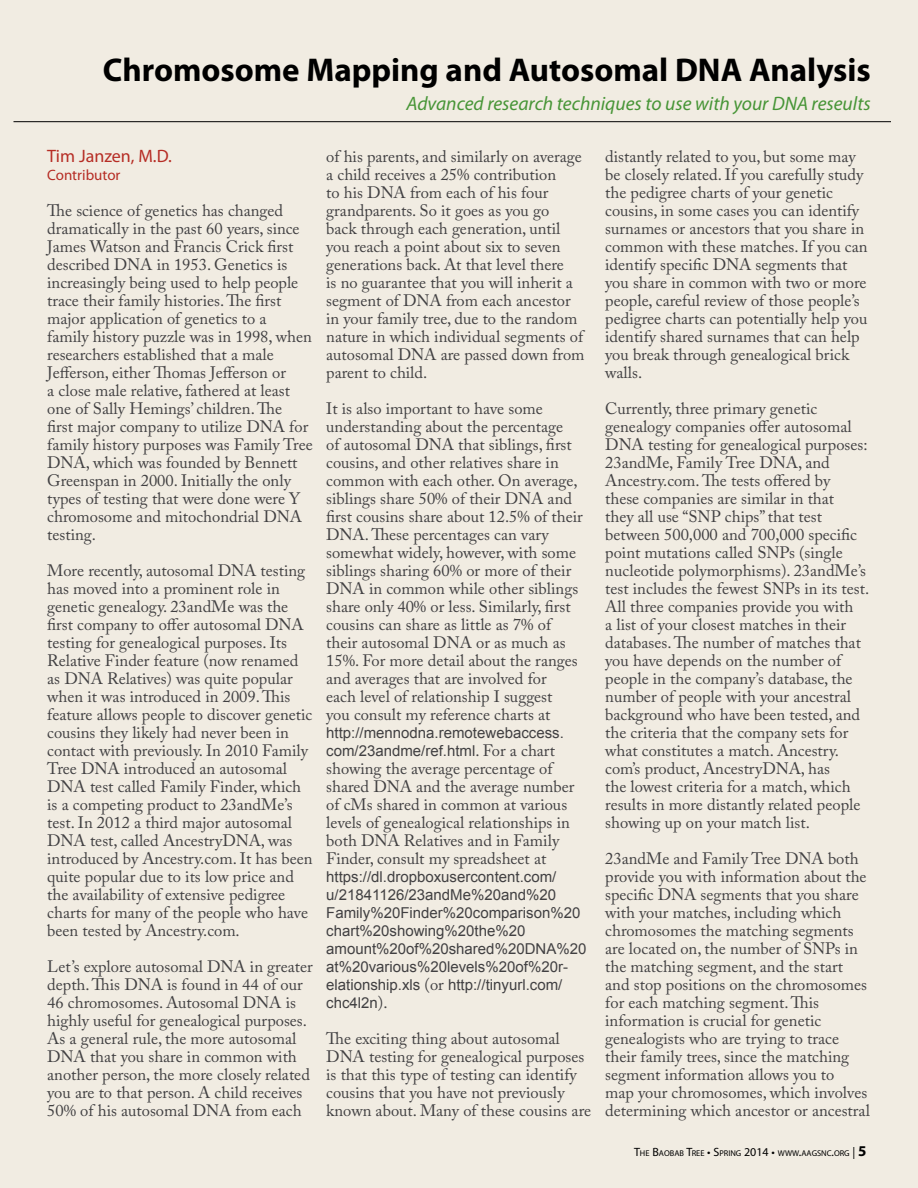
<style>
.page{position:relative;width:918px;height:1188px;background:#f1ece2}
.page>*{position:absolute;margin:0;border:0;box-sizing:border-box;transform-origin:0 0}
.t1{font:700 33px "Myriad Pro";color:#000}
.t2{font:italic 19.5px "Myriad Pro";color:#479537}
.t3{font:18px "Myriad Pro";color:#b62d25}
.t4{font:16.5px/18px "Adobe Caslon Pro";color:#414042}
.t5{font:15px/18px "Arial";color:#414042}
.t6{font:15px "Myriad Pro";color:#b62d25}
.t7{font:8.4px "Myriad Pro";color:#000}
.s1{font-family:"Adobe Caslon Pro";font-size:16.5px}
.s2{font-size:12px}
.s3{font-weight:700;font-size:15px}
</style>
<div class="page">
<hr style="left:14px;top:121px;width:877px;height:1px;background:#000">
<h1 class="t1" style="left:103px;top:48px;width:769px">Chromosome Mapping and Autosomal DNA Analysis</h1>
<p class="t2" style="left:406px;top:91px;width:466px">Advanced research techniques to use with your DNA reseults</p>
<p class="t3" style="left:47px;top:145px;width:126px">Tim Janzen, M.D.</p>
<p class="t6" style="left:47px;top:166px;width:75px">Contributor</p>
<p class="t4" style="left:47px;top:201px;width:267px">The science of genetics has changed dramatically in the past 60 years, since James Watson and Francis Crick first described DNA in 1953. Genetics is increasingly being used to help people trace their family histories. The first major application of genetics to a<br>family history puzzle was in 1998, when researchers established that a male Jefferson, either Thomas Jefferson or<br>a close male relative, fathered at least one of Sally Hemings’ children. The<br>first major company to utilize DNA for family history purposes was Family Tree DNA, which was founded by Bennett Greenspan in 2000. Initially the only types of testing that were done were Y chromosome and mitochondrial DNA testing.</p>
<p class="t4" style="left:47px;top:561px;width:267px">More recently, autosomal DNA testing has moved into a prominent role in genetic genealogy. 23andMe was the first company to offer autosomal DNA testing for genealogical purposes. Its Relative Finder feature (now renamed as DNA Relatives) was quite popular when it was introduced in 2009. This feature allows people to discover genetic cousins they likely had never been in contact with previously. In 2010 Family Tree DNA introduced an autosomal DNA test called Family Finder, which is a competing product to 23andMe’s test. In 2012 a third major autosomal DNA test, called AncestryDNA, was introduced by Ancestry.com. It has been quite popular due to its low price and the availability of extensive pedigree charts for many of the people who have been tested by Ancestry.com.</p>
<p class="t4" style="left:47px;top:957px;width:267px">Let’s explore autosomal DNA in greater depth. This DNA is found in 44 of our 46 chromosomes. Autosomal DNA is highly useful for genealogical purposes.<br>As a general rule, the more autosomal DNA that you share in common with another person, the more closely related you are to that person. A child receives 50% of his autosomal DNA from each</p>
<p class="t4" style="left:326px;top:147px;width:260px">of his parents, and similarly on average a child receives a 25% contribution<br>to his DNA from each of his four grandparents. So it goes as you go<br>back through each generation, until you reach a point about six to seven generations back. At that level there<br>is no guarantee that you will inherit a segment of DNA from each ancestor in your family tree, due to the random nature in which individual segments of autosomal DNA are passed down from parent to child.</p>
<p class="t4" style="left:326px;top:399px;width:258px">It is also important to have some understanding about the percentage<br>of autosomal DNA that siblings, first cousins, and other relatives share in common with each other. On average, siblings share 50% of their DNA and first cousins share about 12.5% of their DNA. These percentages can vary somewhat widely, however, with some siblings sharing 60% or more of their DNA in common while other siblings share only 40% or less. Similarly, first cousins can share as little as 7% of their autosomal DNA or as much as 15%. For more detail about the ranges and averages that are involved for<br>each level of relationship I suggest<br>you consult my reference charts at</p>
<p class="t5" style="left:326px;top:724px;width:239px">http://mennodna.remotewebaccess. com/23andme/ref.html<span class="s1">. For a chart</span></p>
<p class="t4" style="left:326px;top:759px;width:250px">showing the average percentage of shared DNA and the average number of cMs shared in common at various levels of genealogical relationships in both DNA Relatives and in Family Finder, consult my spreadsheet at</p>
<p class="t5" style="left:326px;top:868px;width:262px">https://dl.dropboxusercontent.com/ u/21841126/23andMe%20and%20<br>Family%20Finder%20comparison%20 chart%20showing%20the%20 amount%20of%20shared%20DNA%20 at%20various%20levels%20of%20r&shy;elationship.xls <span class="s1">(or</span> http://tinyurl.com/ chc4l2n<span class="s1">).</span></p>
<p class="t4" style="left:326px;top:1029px;width:266px">The exciting thing about autosomal DNA testing for genealogical purposes is that this type of testing can identify cousins that you have not previously known about. Many of these cousins are</p>
<p class="t4" style="left:605px;top:147px;width:264px">distantly related to you, but some may be closely related. If you carefully study the pedigree charts of your genetic cousins, in some cases you can identify surnames or ancestors that you share in common with these matches. If you can identify specific DNA segments that you share in common with two or more people, careful review of those people’s pedigree charts can potentially help you identify shared surnames that can help you break through genealogical brick walls.</p>
<p class="t4" style="left:605px;top:399px;width:266px">Currently, three primary genetic genealogy companies offer autosomal DNA testing for genealogical purposes:<br>23andMe, Family Tree DNA, and Ancestry.com. The tests offered by<br>these companies are similar in that<br>they all use “SNP chips” that test between 500,000 and 700,000 specific point mutations called SNPs (single nucleotide polymorphisms). 23andMe’s test includes the fewest SNPs in its test.<br>All three companies provide you with<br>a list of your closest matches in their databases. The number of matches that you have depends on the number of people in the company’s database, the number of people with your ancestral background who have been tested, and the criteria that the company sets for what constitutes a match. Ancestry. com’s product, AncestryDNA, has<br>the lowest criteria for a match, which results in more distantly related people showing up on your match list.</p>
<p class="t4" style="left:605px;top:849px;width:266px">23andMe and Family Tree DNA both provide you with information about the specific DNA segments that you share with your matches, including which chromosomes the matching segments are located on, the number of SNPs in the matching segment, and the start and stop positions on the chromosomes for each matching segment. This information is crucial for genetic genealogists who are trying to trace their family trees, since the matching segment information allows you to<br>map your chromosomes, which involves determining which ancestor or ancestral</p>
<p class="t7" style="left:634px;top:1148px;width:234px"><span class="s2">T</span>HE <span class="s2">B</span>AOBAB <span class="s2">T</span>REE <span class="s2">• S</span>PRING <span class="s2">2014 •</span> WWW<span class="s2">.</span>AAGSNC<span class="s2">.</span>ORG <span class="s2">|</span> <span class="s3">5</span></p>
</div>
